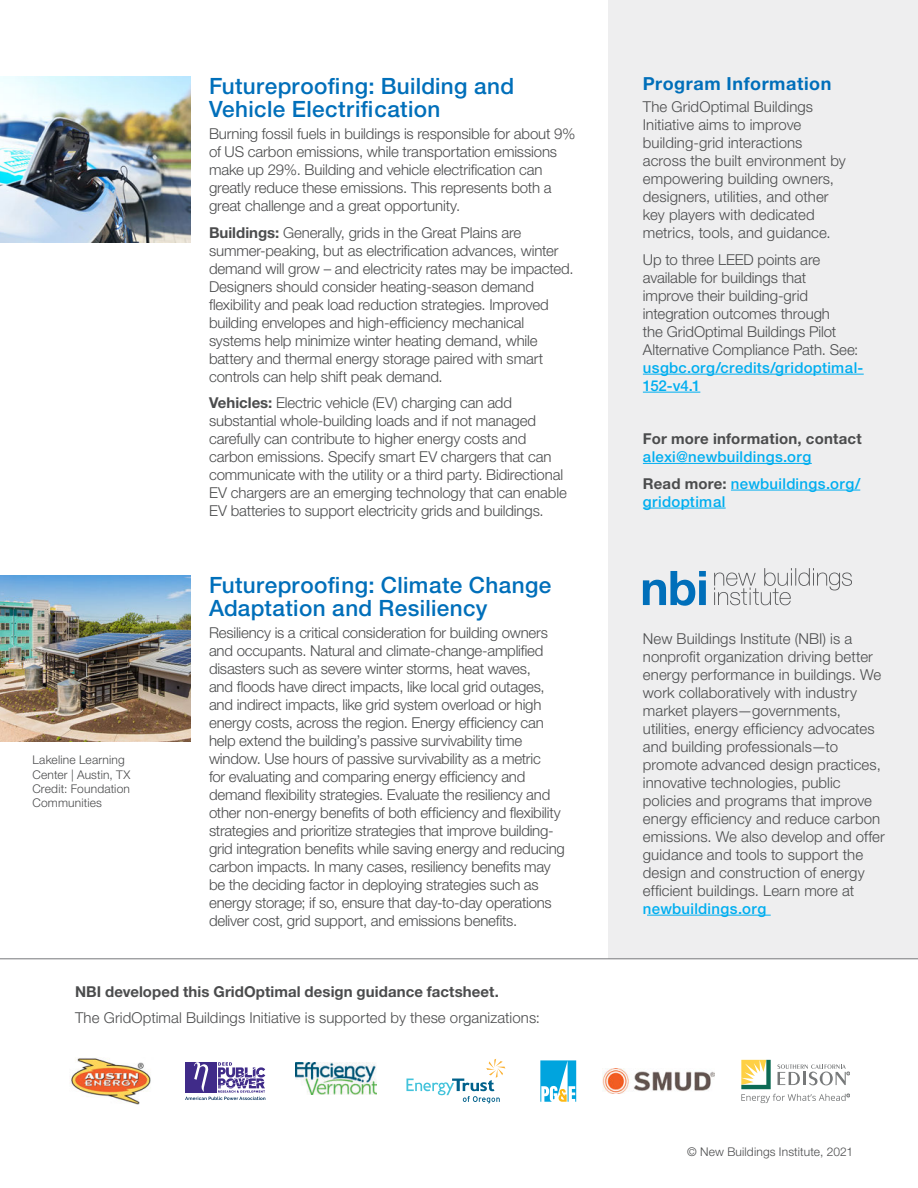
<style>
.page{position:relative;width:918px;height:1188px;background:#fff}
.page>*{position:absolute;margin:0;border:0;box-sizing:border-box;transform-origin:0 0}
.head_2{font:500 22.5px/22.5px "Helvetica Neue LT";letter-spacing:.015em;color:#006fba}
.head_5{font:700 18px "Helvetica Neue LT";letter-spacing:.03em;color:#006fba}
.body{font:300 15px/18px "Helvetica Neue LT";letter-spacing:-.01em;color:#4b4c4d}
.body-2{font:700 15px/18px "Helvetica Neue LT";letter-spacing:.005em;color:#4b4c4d}
.body-3{font:500 15px/18px "Helvetica Neue LT";letter-spacing:.025em;color:#00aeef}
.t1{font:300 12px/14.4px "Helvetica Neue LT";letter-spacing:.015em;color:#4b4c4d}
.s1{font-weight:700}
.s2{font-weight:500;color:#00aeef}
.s3{font-weight:700;color:#4b4c4d}
</style>
<div class="page">
<div style="left:608px;top:0;width:310px;height:958px;background:#eeeeef"></div>
<hr style="left:643px;top:374px;width:221px;height:1px;background:#00aeef">
<hr style="left:643px;top:392px;width:57px;height:1px;background:#00aeef">
<hr style="left:643px;top:463px;width:169px;height:1px;background:#00aeef">
<hr style="left:731px;top:490px;width:129px;height:1px;background:#00aeef">
<hr style="left:643px;top:508px;width:83px;height:1px;background:#00aeef">
<hr style="left:647px;top:915px;width:124px;height:1px;background:#00aeef">
<svg style="left:643px;top:571px;width:63px;height:35px"></svg>
<svg style="left:714px;top:568px;width:138px;height:37px"></svg>
<img style="left:0;top:77px;width:190px;height:166px">
<img style="left:0;top:576px;width:190px;height:166px">
<hr style="left:0;top:958px;width:918px;height:1px;background:#76787b">
<div style="left:539px;top:1059px;width:39px;height:44px;background:#c9ebf8"></div>
<svg style="left:540px;top:1060px;width:36px;height:42px"></svg>
<svg style="left:741px;top:1060px;width:109px;height:43px"></svg>
<img style="left:602px;top:1069px;width:113px;height:24px">
<svg style="left:406px;top:1059px;width:99px;height:44px"></svg>
<img style="left:296px;top:1062px;width:81px;height:32px">
<img style="left:70px;top:1058px;width:81px;height:47px">
<svg style="left:185px;top:1062px;width:80px;height:38px"></svg>
<p class="t1" style="left:32px;top:752px;width:100px">Lakeline Learning<br>Center | Austin, TX</p>
<p class="t1" style="left:32px;top:781px;width:99px">Credit: Foundation<br>Communities</p>
<p class="head_2" style="left:209px;top:75px;width:307px">Futureproofing: Building and<br>Vehicle Electrification</p>
<p class="body" style="left:209px;top:124px;width:368px">Burning fossil fuels in buildings is responsible for about 9% of US carbon emissions, while transportation emissions make up 29%. Building and vehicle electrification can greatly reduce these emissions. This represents both a great challenge and a great opportunity.</p>
<p class="body" style="left:209px;top:223px;width:366px"><span class="s1">Buildings:</span> Generally, grids in the Great Plains are summer-peaking, but as electrification advances, winter demand will grow – and electricity rates may be impacted.<br>Designers should consider heating-season demand flexibility and peak load reduction strategies. Improved building envelopes and high-efficiency mechanical systems help minimize winter heating demand, while battery and thermal energy storage paired with smart controls can help shift peak demand.</p>
<p class="body" style="left:209px;top:394px;width:359px"><span class="s1">Vehicles:</span> Electric vehicle (EV) charging can add substantial whole-building loads and if not managed carefully can contribute to higher energy costs and carbon emissions. Specify smart EV chargers that can communicate with the utility or a third party. Bidirectional EV chargers are an emerging technology that can enable EV batteries to support electricity grids and buildings.</p>
<p class="head_2" style="left:209px;top:574px;width:344px">Futureproofing: Climate Change<br>Adaptation and Resiliency</p>
<p class="body" style="left:209px;top:623px;width:357px">Resiliency is a critical consideration for building owners and occupants. Natural and climate-change-amplified disasters such as severe winter storms, heat waves,<br>and floods have direct impacts, like local grid outages, and indirect impacts, like grid system overload or high energy costs, across the region. Energy efficiency can help extend the building’s passive survivability time window. Use hours of passive survivability as a metric<br>for evaluating and comparing energy efficiency and demand flexibility strategies. Evaluate the resiliency and other non-energy benefits of both efficiency and flexibility strategies and prioritize strategies that improve building&shy;grid integration benefits while saving energy and reducing carbon impacts. In many cases, resiliency benefits may be the deciding factor in deploying strategies such as energy storage; if so, ensure that day-to-day operations deliver cost, grid support, and emissions benefits.</p>
<p class="body-2" style="left:75px;top:982px;width:425px">NBI developed this GridOptimal design guidance factsheet.</p>
<p class="body" style="left:75px;top:1009px;width:467px">The GridOptimal Buildings Initiative is supported by these organizations:</p>
<p class="head_5" style="left:643px;top:72px;width:190px">Program Information</p>
<p class="body" style="left:643px;top:97px;width:204px">The GridOptimal Buildings<br>Initiative aims to improve building-grid interactions across the built environment by empowering building owners, designers, utilities, and other key players with dedicated metrics, tools, and guidance.</p>
<p class="body" style="left:643px;top:250px;width:222px">Up to three LEED points are available for buildings that<br>improve their building-grid integration outcomes through<br>the GridOptimal Buildings Pilot<br>Alternative Compliance Path. See: <span class="s2">usgbc.org/credits/gridoptimal-<br>152-v4.1</span></p>
<p class="body-2" style="left:643px;top:429px;width:220px">For more information, contact <span class="s2">alexi@newbuildings.org</span></p>
<p class="body-3" style="left:643px;top:474px;width:219px"><span class="s3">Read more:</span> newbuildings.org/ gridoptimal</p>
<p class="body" style="left:643px;top:629px;width:244px">New Buildings Institute (NBI) is a nonprofit organization driving better energy performance in buildings. We work collaboratively with industry market players—governments, utilities, energy efficiency advocates and building professionals—to promote advanced design practices, innovative technologies, public policies and programs that improve energy efficiency and reduce carbon emissions. We also develop and offer guidance and tools to support the design and construction of energy efficient buildings. Learn more at <span class="s2">newbuildings.org</span></p>
<p class="t1" style="left:687px;top:1144px;width:167px">© New Buildings Institute, 2021</p>
</div>
